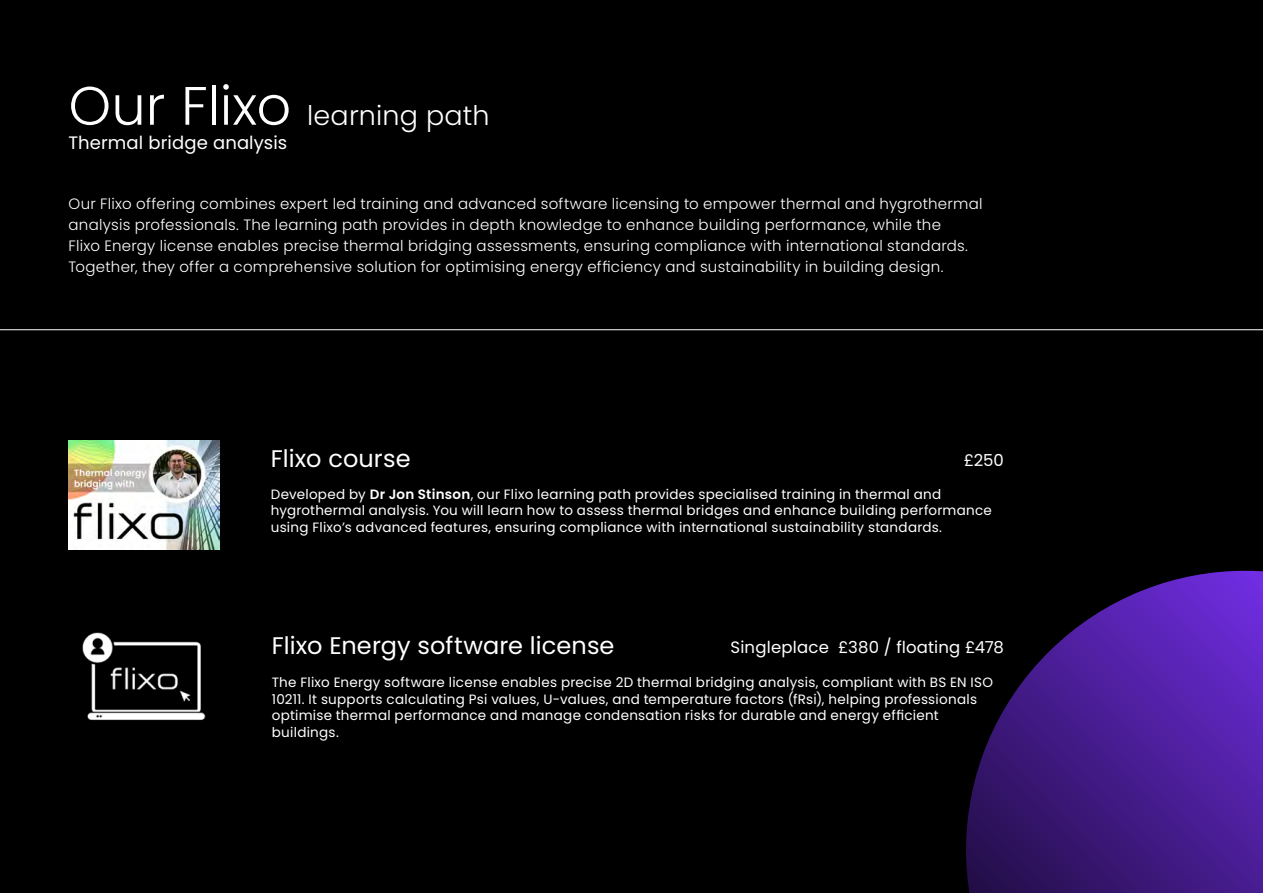
<style>
.page{position:relative;width:1263px;height:893px;background:#000}
.page>*{position:absolute;margin:0;border:0;box-sizing:border-box;transform-origin:0 0}
.t1{font:300 27px "Poppins";letter-spacing:.005em;color:#fff}
.t2{font:24px "Poppins";letter-spacing:.005em;color:#fff}
.t3{font:18px "Poppins";letter-spacing:.005em;color:#fff}
.t4{font:16.5px "Poppins";letter-spacing:.01em;color:#fff}
.t5{font:300 15px/21px "Poppins";letter-spacing:.02em;color:#fff}
.t6{font:13.5px/16.5px "Poppins";letter-spacing:.02em;color:#fff}
.s1{font-size:54px}
.s2{font-weight:600}
</style>
<div class="page">
<hr style="left:0;top:329px;width:1263px;height:1px;background:#fff">
<img style="left:68px;top:441px;width:151px;height:108px">
<img style="left:82px;top:632px;width:124px;height:88px">
<svg style="left:966px;top:570px;width:297px;height:323px"></svg>
<h1 class="t1" style="left:69px;top:100px;width:423px"><span class="s1">Our Flixo</span> learning path</h1>
<h3 class="t3" style="left:69px;top:132px;width:220px">Thermal bridge analysis</h3>
<p class="t5" style="left:69px;top:193px;width:916px">Our Flixo offering combines expert led training and advanced software licensing to empower thermal and hygrothermal analysis professionals. The learning path provides in depth knowledge to enhance building performance, while the<br>Flixo Energy license enables precise thermal bridging assessments, ensuring compliance with international standards.<br>Together, they offer a comprehensive solution for optimising energy efficiency and sustainability in building design.</p>
<h2 class="t2" style="left:271px;top:444px;width:141px">Flixo course</h2>
<p class="t4" style="left:964px;top:451px;width:42px">£250</p>
<p class="t6" style="left:271px;top:486px;width:723px">Developed by <span class="s2">Dr Jon Stinson</span>, our Flixo learning path provides specialised training in thermal and hygrothermal analysis. You will learn how to assess thermal bridges and enhance building performance using Flixo’s advanced features, ensuring compliance with international sustainability standards.</p>
<h2 class="t2" style="left:272px;top:631px;width:344px">Flixo Energy software license</h2>
<p class="t4" style="left:731px;top:638px;width:275px">Singleplace £380 / floating £478</p>
<p class="t6" style="left:272px;top:675px;width:723px">The Flixo Energy software license enables precise 2D thermal bridging analysis, compliant with BS EN ISO 10211. It supports calculating Psi values, U-values, and temperature factors (fRsi), helping professionals optimise thermal performance and manage condensation risks for durable and energy efficient buildings.</p>
</div>
